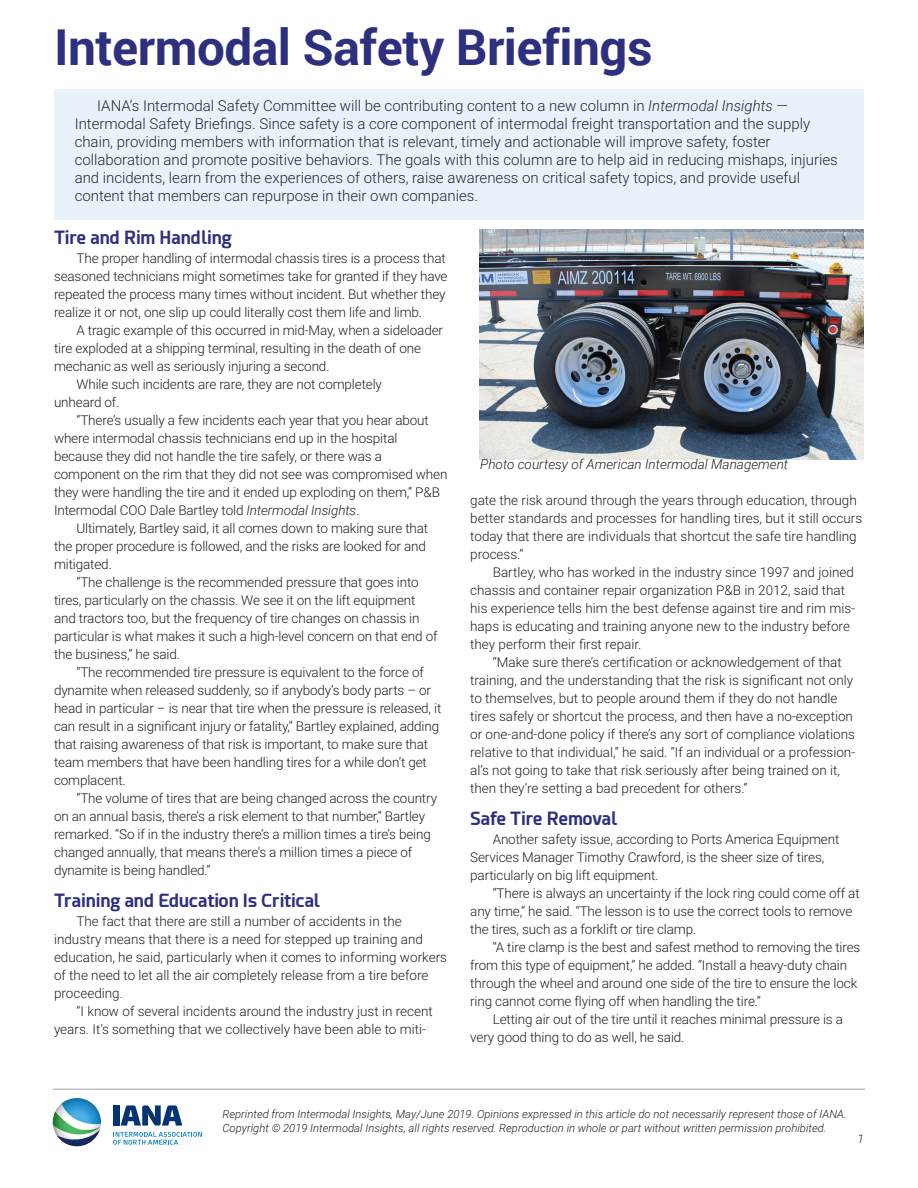
<style>
.page{position:relative;width:918px;height:1188px;background:#fff}
.page>*{position:absolute;margin:0;border:0;box-sizing:border-box;transform-origin:0 0}
.Article_head_style_1{font:700 49.5px "Roboto";letter-spacing:-.01em;color:#2e307f}
.Subhead_2{font:700 18px "Esphimere";color:#2e307f}
.Body_text{font:300 15px/18px "Roboto";color:#231f20}
.Body_text-2{font:300 13.5px/18px "Roboto";letter-spacing:-.01em;color:#231f20}
.Body_text-3{font:italic 300 13.5px "Roboto";color:#231f20}
.t1{font:italic 300 12px "Roboto";color:#231f20}
.Copyright{font:italic 300 11.25px/13.5px "Roboto";color:#231f20}
.s1{font-style:italic}
</style>
<div class="page">
<div style="left:113px;top:1105px;width:6px;height:21px;background:#053474"></div>
<svg style="left:121px;top:1105px;width:61px;height:21px"></svg>
<svg style="left:113px;top:1132px;width:89px;height:13px"></svg>
<svg style="left:53px;top:1098px;width:48px;height:48px"></svg>
<hr style="left:53px;top:1089px;width:812px;height:1px;background:#a3a5a7">
<div style="left:54px;top:89px;width:810px;height:130px;background:#e8f3f9"></div>
<img style="left:479px;top:230px;width:385px;height:229px">
<p class="Article_head_style_1" style="left:54px;top:13px;width:600px">Intermodal Safety Briefings</p>
<p class="Body_text" style="left:75px;top:96px;width:765px;text-indent:23px">IANA’s Intermodal Safety Committee will be contributing content to a new column in <span class="s1">Intermodal Insights</span> — Intermodal Safety Briefings. Since safety is a core component of intermodal freight transportation and the supply chain, providing members with information that is relevant, timely and actionable will improve safety, foster collaboration and promote positive behaviors. The goals with this column are to help aid in reducing mishaps, injuries and incidents, learn from the experiences of others, raise awareness on critical safety topics, and provide useful content that members can repurpose in their own companies.</p>
<p class="Subhead_2" style="left:54px;top:226px;width:180px">Tire and Rim Handling</p>
<p class="Body_text-2" style="left:54px;top:249px;width:395px;text-indent:22px">The proper handling of intermodal chassis tires is a process that seasoned technicians might sometimes take for granted if they have repeated the process many times without incident. But whether they realize it or not, one slip up could literally cost them life and limb.</p>
<p class="Body_text-2" style="left:54px;top:321px;width:391px;text-indent:22px">A tragic example of this occurred in mid-May, when a sideloader tire exploded at a shipping terminal, resulting in the death of one mechanic as well as seriously injuring a second.</p>
<p class="Body_text-2" style="left:54px;top:375px;width:330px;text-indent:22px">While such incidents are rare, they are not completely unheard of.</p>
<p class="Body_text-2" style="left:54px;top:411px;width:395px;text-indent:22px">“There’s usually a few incidents each year that you hear about where intermodal chassis technicians end up in the hospital because they did not handle the tire safely, or there was a component on the rim that they did not see was compromised when they were handling the tire and it ended up exploding on them,” P&amp;B Intermodal COO Dale Bartley told <span class="s1">Intermodal Insights</span>.</p>
<p class="Body_text-2" style="left:54px;top:519px;width:376px;text-indent:22px">Ultimately, Bartley said, it all comes down to making sure that the proper procedure is followed, and the risks are looked for and mitigated.</p>
<p class="Body_text-2" style="left:54px;top:573px;width:385px;text-indent:22px">“The challenge is the recommended pressure that goes into tires, particularly on the chassis. We see it on the lift equipment and tractors too, but the frequency of tire changes on chassis in particular is what makes it such a high-level concern on that end of the business,” he said.</p>
<p class="Body_text-2" style="left:54px;top:663px;width:389px;text-indent:22px">“The recommended tire pressure is equivalent to the force of dynamite when released suddenly, so if anybody’s body parts – or head in particular – is near that tire when the pressure is released, it can result in a significant injury or fatality,” Bartley explained, adding that raising awareness of that risk is important, to make sure that team members that have been handling tires for a while don’t get complacent.</p>
<p class="Body_text-2" style="left:54px;top:789px;width:385px;text-indent:22px">“The volume of tires that are being changed across the country on an annual basis, there’s a risk element to that number,” Bartley remarked. “So if in the industry there’s a million times a tire’s being changed annually, that means there’s a million times a piece of dynamite is being handled.”</p>
<p class="Subhead_2" style="left:54px;top:889px;width:268px">Training and Education Is Critical</p>
<p class="Body_text-2" style="left:54px;top:912px;width:395px;text-indent:22px">The fact that there are still a number of accidents in the industry means that there is a need for stepped up training and education, he said, particularly when it comes to informing workers of the need to let all the air completely release from a tire before proceeding.</p>
<p class="Body_text-2" style="left:54px;top:1002px;width:380px;text-indent:22px">“I know of several incidents around the industry just in recent years. It’s something that we collectively have been able to miti-</p>
<p class="Body_text-3" style="left:480px;top:455px;width:309px">Photo courtesy of American Intermodal Management</p>
<p class="Body_text-2" style="left:470px;top:491px;width:394px">gate the risk around through the years through education, through better standards and processes for handling tires, but it still occurs today that there are individuals that shortcut the safe tire handling process.”</p>
<p class="Body_text-2" style="left:470px;top:563px;width:386px;text-indent:22px">Bartley, who has worked in the industry since 1997 and joined chassis and container repair organization P&amp;B in 2012, said that his experience tells him the best defense against tire and rim mis&shy;haps is educating and training anyone new to the industry before they perform their first repair.</p>
<p class="Body_text-2" style="left:470px;top:653px;width:386px;text-indent:22px">“Make sure there’s certification or acknowledgement of that training, and the understanding that the risk is significant not only to themselves, but to people around them if they do not handle tires safely or shortcut the process, and then have a no-exception or one-and-done policy if there’s any sort of compliance violations relative to that individual,” he said. “If an individual or a profession&shy;al’s not going to take that risk seriously after being trained on it, then they’re setting a bad precedent for others.”</p>
<p class="Subhead_2" style="left:470px;top:807px;width:149px">Safe Tire Removal</p>
<p class="Body_text-2" style="left:470px;top:830px;width:371px;text-indent:22px">Another safety issue, according to Ports America Equipment<br>Services Manager Timothy Crawford, is the sheer size of tires, particularly on big lift equipment.</p>
<p class="Body_text-2" style="left:470px;top:884px;width:391px;text-indent:22px">“There is always an uncertainty if the lock ring could come off at any time,” he said. “The lesson is to use the correct tools to remove the tires, such as a forklift or tire clamp.</p>
<p class="Body_text-2" style="left:470px;top:938px;width:392px;text-indent:22px">“A tire clamp is the best and safest method to removing the tires from this type of equipment,” he added. “Install a heavy-duty chain through the wheel and around one side of the tire to ensure the lock ring cannot come flying off when handling the tire.”</p>
<p class="Body_text-2" style="left:470px;top:1010px;width:374px;text-indent:22px">Letting air out of the tire until it reaches minimal pressure is a very good thing to do as well, he said.</p>
<p class="Copyright" style="left:222px;top:1107px;width:626px">Reprinted from Intermodal Insights, May/June 2019. Opinions expressed in this article do not necessarily represent those of IANA.<br>Copyright © 2019 Intermodal Insights, all rights reserved. Reproduction in whole or part without written permission prohibited.</p>
<p class="t1" style="left:857px;top:1130px;width:8px">1</p>
</div>
